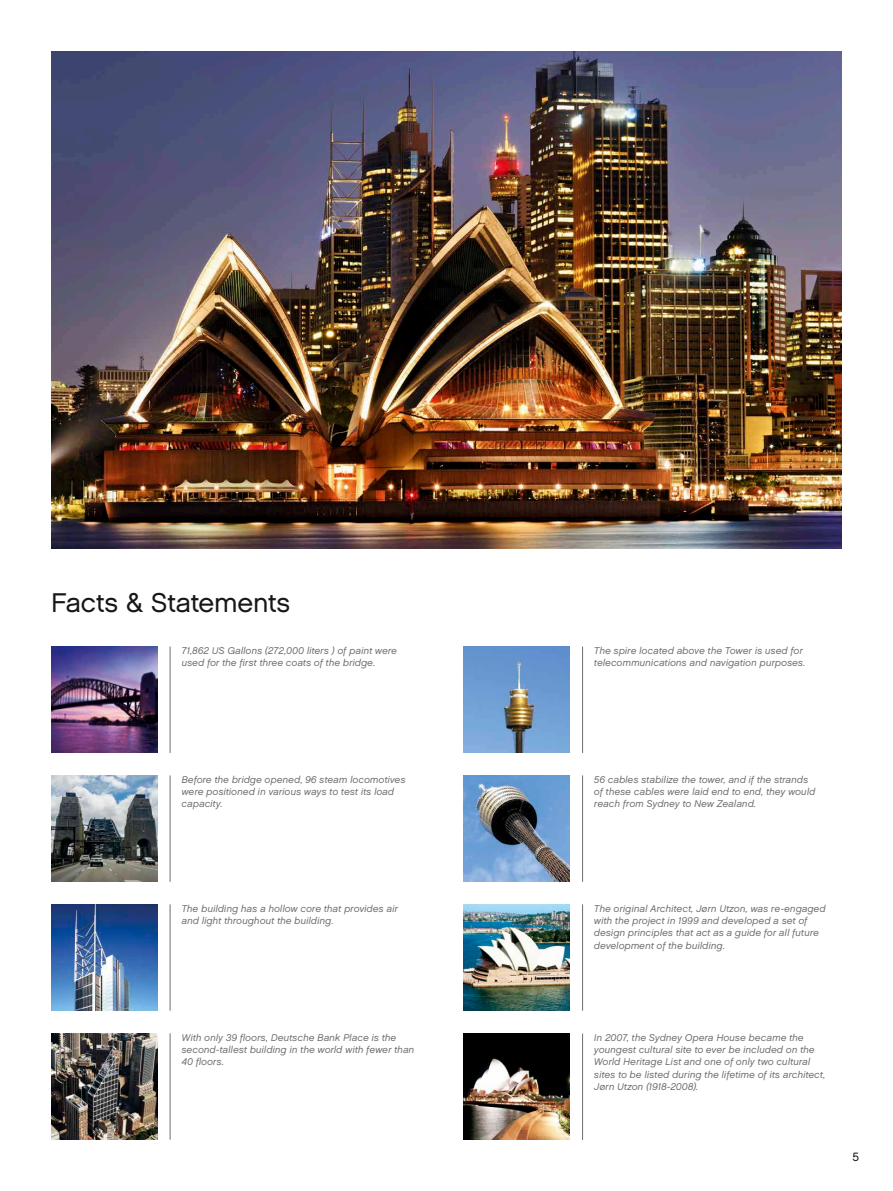
<style>
.page{position:relative;width:893px;height:1191px;background:#fff}
.page>*{position:absolute;margin:0;border:0;box-sizing:border-box;transform-origin:0 0}
.t1{font:27px "LEGO Chalet 60";letter-spacing:-.005em;color:#171715}
.t2{font:12px "LEGO Chalet 60";color:#171715}
.t3{font:italic 9.75px/12.3px "LEGO Chalet 60";letter-spacing:.01em;color:#6d6d6d}
</style>
<div class="page">
<img style="left:463px;top:1033px;width:107px;height:106px">
<img style="left:51px;top:646px;width:106px;height:107px">
<img style="left:51px;top:775px;width:106px;height:106px">
<img style="left:51px;top:904px;width:106px;height:106px">
<img style="left:51px;top:1033px;width:106px;height:106px">
<img style="left:463px;top:646px;width:107px;height:107px">
<img style="left:51px;top:51px;width:791px;height:498px">
<img style="left:463px;top:775px;width:107px;height:106px">
<img style="left:463px;top:904px;width:107px;height:106px">
<hr style="left:170px;top:646px;width:1px;height:107px;background:#6d6d6d">
<hr style="left:582px;top:646px;width:1px;height:107px;background:#6d6d6d">
<hr style="left:582px;top:775px;width:1px;height:106px;background:#6d6d6d">
<hr style="left:582px;top:904px;width:1px;height:106px;background:#6d6d6d">
<hr style="left:582px;top:1033px;width:1px;height:107px;background:#6d6d6d">
<hr style="left:170px;top:775px;width:1px;height:106px;background:#6d6d6d">
<hr style="left:170px;top:904px;width:1px;height:106px;background:#6d6d6d">
<hr style="left:170px;top:1033px;width:1px;height:106px;background:#6d6d6d">
<h1 class="t1" style="left:51px;top:585px;width:241px">Facts &amp; Statements</h1>
<p class="t3" style="left:182px;top:644px;width:217px">71,862 US Gallons (272,000 liters ) of paint were used for the first three coats of the bridge.</p>
<p class="t3" style="left:594px;top:644px;width:213px">The spire located above the Tower is used for telecommunications and navigation purposes.</p>
<p class="t3" style="left:182px;top:773px;width:225px">Before the bridge opened, 96 steam locomotives were positioned in various ways to test its load capacity.</p>
<p class="t3" style="left:594px;top:773px;width:223px">56 cables stabilize the tower, and if the strands of these cables were laid end to end, they would reach from Sydney to New Zealand.</p>
<p class="t3" style="left:182px;top:902px;width:218px">The building has a hollow core that provides air and light throughout the building.</p>
<p class="t3" style="left:594px;top:902px;width:233px">The original Architect, Jørn Utzon, was re-engaged with the project in 1999 and developed a set of design principles that act as a guide for all future development of the building.</p>
<p class="t3" style="left:182px;top:1031px;width:234px">With only 39 floors, Deutsche Bank Place is the second-tallest building in the world with fewer than<br>40 floors.</p>
<p class="t3" style="left:594px;top:1031px;width:233px">In 2007, the Sydney Opera House became the youngest cultural site to ever be included on the World Heritage List and one of only two cultural sites to be listed during the lifetime of its architect, Jørn Utzon (1918-2008).</p>
<p class="t2" style="left:852px;top:1149px;width:8px">5</p>
</div>
